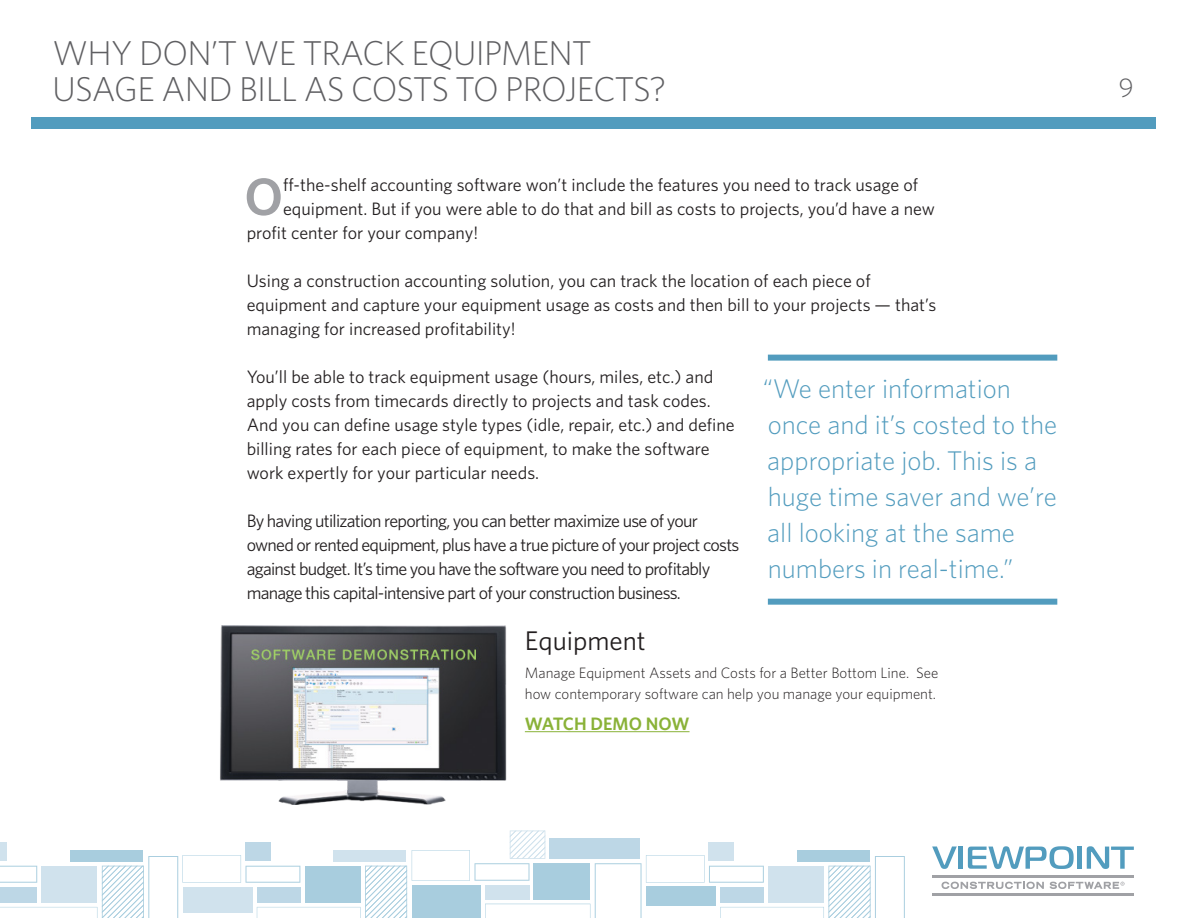
<style>
.page{position:relative;width:1188px;height:918px;background:#fff}
.page>*{position:absolute;margin:0;border:0;box-sizing:border-box;transform-origin:0 0}
.body_copy{font:600 52.5px "Whitney";color:#a0a1a5}
.t1{font:300 34.5px/36px "Whitney";letter-spacing:-.02em;color:#5f5f62}
.all_caps_subhead{font:300 27px/36px "Whitney";color:#529cbe}
.headline_gray{font:27px "Whitney";color:#231f20}
.t2{font:300 27px "Whitney";color:#5f5f62}
.body_copy-2{font:18px/24px "Whitney";color:#231f20}
.body_copy-3{font:18px/24px "Whitney";letter-spacing:-.04em;color:#231f20}
.all_caps_subhead-2{font:600 18px "Whitney";color:#8ab238}
.body_copy-4{font:300 15px/21px "Whitney";color:#231f20}
</style>
<div class="page">
<svg style="left:0;top:831px;width:905px;height:87px"></svg>
<svg style="left:932px;top:847px;width:25px;height:22px"></svg>
<hr style="left:959px;top:847px;width:4px;height:22px;background:#529cbe">
<svg style="left:968px;top:846px;width:106px;height:23px"></svg>
<div style="left:1077px;top:847px;width:5px;height:22px;background:#529cbe"></div>
<svg style="left:1087px;top:846px;width:47px;height:23px"></svg>
<svg style="left:942px;top:882px;width:102px;height:7px"></svg>
<svg style="left:1050px;top:882px;width:75px;height:7px"></svg>
<hr style="left:932px;top:875px;width:202px;height:2px;background:#a0a1a5">
<hr style="left:932px;top:893px;width:202px;height:3px;background:#a0a1a5">
<div style="left:32px;top:117px;width:1124px;height:12px;background:#529cbe"></div>
<div style="left:768px;top:355px;width:289px;height:6px;background:#529cbe"></div>
<div style="left:768px;top:599px;width:289px;height:6px;background:#529cbe"></div>
<img style="left:220px;top:625px;width:287px;height:179px">
<hr style="left:525px;top:731px;width:165px;height:1px;background:#8ab238">
<p class="t1" style="left:52px;top:34px;width:615px">WHY DON’T WE TRACK EQUIPMENT<br>USAGE AND BILL AS COSTS TO PROJECTS?</p>
<p class="body_copy" style="left:244px;top:162px;width:40px">O</p>
<p class="body_copy-2" style="left:283px;top:172px;width:636px">ff-the-shelf accounting software won’t include the features you need to track usage of</p>
<p class="body_copy-2" style="left:283px;top:196px;width:653px">equipment. But if you were able to do that and bill as costs to projects, you’d have a new</p>
<p class="body_copy-2" style="left:247px;top:220px;width:233px">profit center for your company!</p>
<p class="body_copy-2" style="left:247px;top:268px;width:691px">Using a construction accounting solution, you can track the location of each piece of equipment and capture your equipment usage as costs and then bill to your projects — that’s managing for increased profitability!</p>
<p class="body_copy-2" style="left:247px;top:364px;width:489px">You’ll be able to track equipment usage (hours, miles, etc.) and apply costs from timecards directly to projects and task codes.<br>And you can define usage style types (idle, repair, etc.) and define billing rates for each piece of equipment, to make the software work expertly for your particular needs.</p>
<p class="body_copy-3" style="left:247px;top:508px;width:494px">By having utilization reporting, you can better maximize use of your owned or rented equipment, plus have a true picture of your project costs against budget. It’s time you have the software you need to profitably manage this capital-intensive part of your construction business.</p>
<p class="all_caps_subhead" style="left:763px;top:370px;width:296px">“We enter information once and it’s costed to the appropriate job. This is a huge time saver and we’re all looking at the same numbers in real-time.”</p>
<p class="headline_gray" style="left:525px;top:623px;width:122px">Equipment</p>
<p class="body_copy-4" style="left:525px;top:662px;width:415px">Manage Equipment Assets and Costs for a Better Bottom Line. See how contemporary software can help you manage your equipment.</p>
<p class="all_caps_subhead-2" style="left:525px;top:712px;width:166px">WATCH DEMO NOW</p>
<h3 class="t2" style="left:1119px;top:70px;width:17px">9</h3>
</div>
